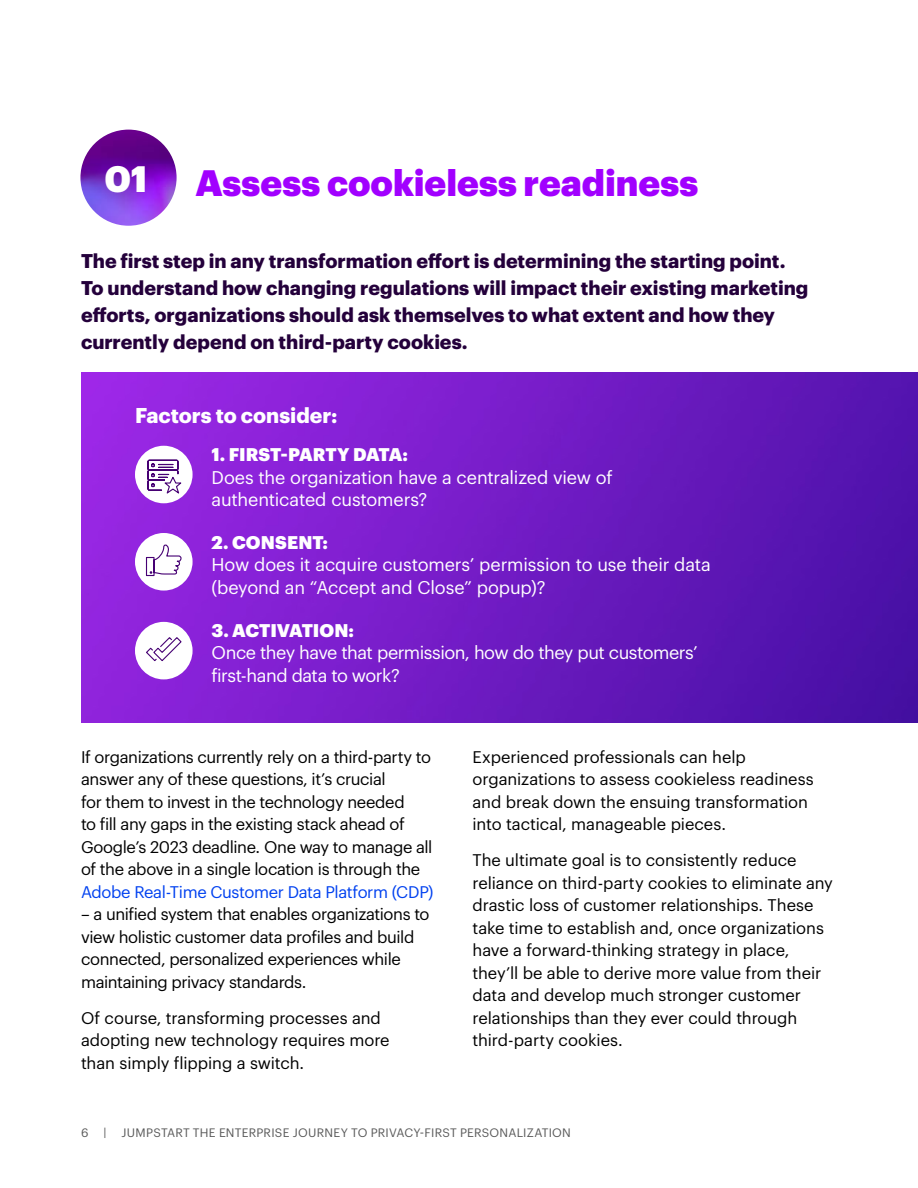
<style>
.page{position:relative;width:918px;height:1188px;background:#fff}
.page>*{position:absolute;margin:0;border:0;box-sizing:border-box;transform-origin:0 0}
.inside_Titles{font:900 36px "Graphik";color:#a100ff}
.t1{font:900 36px "Graphik";color:#fff}
.INTRO_GENERAL{font:700 21px "Graphik";color:#fff}
.inside_Titles-2{font:700 19.5px/27px "Graphik";color:#24003b}
.Body_12-17{font:18px/22.5px "Graphik";letter-spacing:-.015em;color:#fff}
.Body_12-17-2{font:16.5px/22.5px "Graphik";letter-spacing:-.015em;color:#000}
.t2{font:12px "Graphik";letter-spacing:.015em;color:#595959}
.s1{font-weight:900}
.s2{color:#0041f0}
</style>
<div class="page">
<img style="left:81px;top:372px;width:837px;height:351px">
<div style="left:135px;top:622px;width:58px;height:57px;background:#fff;border-radius:50%"></div>
<svg style="left:146px;top:637px;width:36px;height:25px"></svg>
<div style="left:135px;top:446px;width:58px;height:57px;background:#fff;border-radius:50%"></div>
<svg style="left:147px;top:459px;width:37px;height:37px"></svg>
<div style="left:135px;top:533px;width:58px;height:58px;background:#fff;border-radius:50%"></div>
<svg style="left:145px;top:544px;width:37px;height:33px"></svg>
<img style="left:80px;top:130px;width:97px;height:96px;border-radius:48px">
<p class="t1" style="left:105px;top:151px;width:44px">01</p>
<p class="inside_Titles" style="left:195px;top:155px;width:504px">Assess cookieless readiness</p>
<p class="inside_Titles-2" style="left:81px;top:245px;width:729px">The first step in any transformation effort is determining the starting point.<br>To understand how changing regulations will impact their existing marketing efforts, organizations should ask themselves to what extent and how they currently depend on third-party cookies.</p>
<p class="INTRO_GENERAL" style="left:135px;top:399px;width:204px">Factors to consider:</p>
<p class="Body_12-17" style="left:212px;top:442px;width:403px"><span class="s1">1. FIRST-PARTY DATA:<br></span>Does the organization have a centralized view of authenticated customers?</p>
<p class="Body_12-17" style="left:211px;top:529px;width:501px"><span class="s1">2. CONSENT:<br></span>How does it acquire customers’ permission to use their data (beyond an “Accept and Close” popup)?</p>
<p class="Body_12-17" style="left:212px;top:617px;width:488px"><span class="s1">3. ACTIVATION:<br></span>Once they have that permission, how do they put customers’ first-hand data to work?</p>
<p class="Body_12-17-2" style="left:81px;top:744px;width:354px">If organizations currently rely on a third-party to answer any of these questions, it’s crucial<br>for them to invest in the technology needed<br>to fill any gaps in the existing stack ahead of Google’s 2023 deadline. One way to manage all of the above in a single location is through the <span class="s2">Adobe Real-Time Customer Data Platform (CDP)</span></p>
<p class="Body_12-17-2" style="left:81px;top:902px;width:350px">– a unified system that enables organizations to view holistic customer data profiles and build connected, personalized experiences while maintaining privacy standards.</p>
<p class="Body_12-17-2" style="left:81px;top:1005px;width:310px">Of course, transforming processes and adopting new technology requires more than simply flipping a switch.</p>
<p class="Body_12-17-2" style="left:472px;top:744px;width:343px">Experienced professionals can help organizations to assess cookieless readiness and break down the ensuing transformation into tactical, manageable pieces.</p>
<p class="Body_12-17-2" style="left:472px;top:848px;width:362px">The ultimate goal is to consistently reduce reliance on third-party cookies to eliminate any drastic loss of customer relationships. These take time to establish and, once organizations have a forward-thinking strategy in place, they’ll be able to derive more value from their data and develop much stronger customer relationships than they ever could through third-party cookies.</p>
<p class="t2" style="left:81px;top:1124px;width:9px">6</p>
<p class="t2" style="left:104px;top:1124px;width:469px">| JUMPSTART THE ENTERPRISE JOURNEY TO PRIVACY-FIRST PERSONALIZATION</p>
</div>
